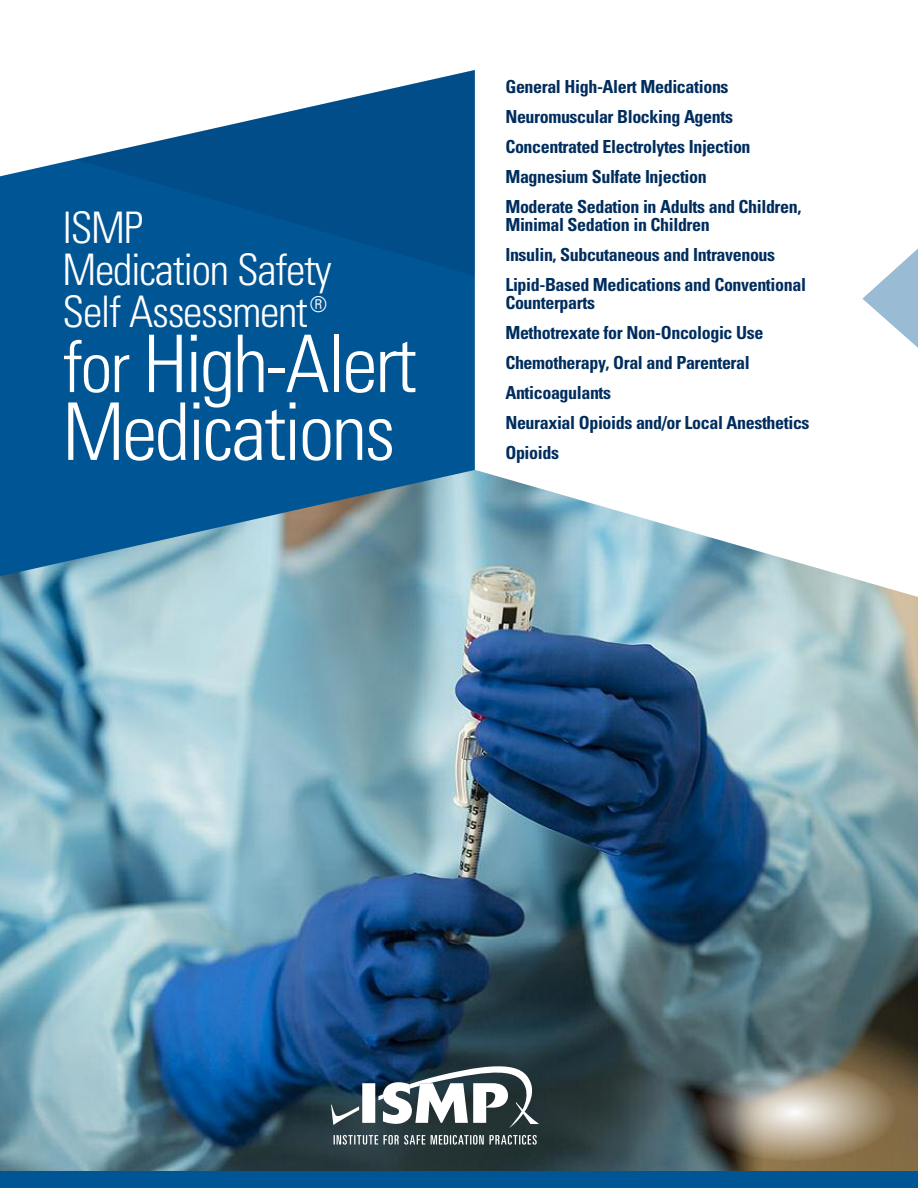
<style>
.page{position:relative;width:918px;height:1188px;background:#fff}
.page>*{position:absolute;margin:0;border:0;box-sizing:border-box;transform-origin:0 0}
.t1{font:300 condensed 79.5px/67.8px "Univers LT Std";letter-spacing:-.03em;color:#fff}
.t2{font:300 condensed 43.5px/42.3px "Univers LT Std";letter-spacing:-.03em;color:#fff}
.t3{font:700 condensed 18px/30px "Univers LT Std";letter-spacing:-.02em;color:#002d5d}
.s1{font-size:72px}
</style>
<div class="page">
<img style="left:0;top:598px;width:918px;height:573px">
<svg style="left:475px;top:470px;width:443px;height:128px"></svg>
<svg style="left:0;top:159px;width:475px;height:450px;background:#246c9e"></svg>
<svg style="left:75px;top:70px;width:400px;height:206px"></svg>
<svg style="left:692px;top:1063px;width:204px;height:98px;background:#9c9484"></svg>
<svg style="left:334px;top:1135px;width:203px;height:10px;background:#737e80"></svg>
<svg style="left:331px;top:1066px;width:208px;height:62px"></svg>
<svg style="left:862px;top:248px;width:56px;height:100px"></svg>
<div style="left:0;top:1171px;width:918px;height:17px;background:#005595"></div>
<p class="t2" style="left:63px;top:210px;width:271px">ISMP<br>Medication Safety<br>Self Assessment<sup>®</sup></p>
<p class="t1" style="left:63px;top:337px;width:356px"><span class="s1">for</span> High-Alert<br>Medications</p>
<p class="t3" style="left:505px;top:73px;width:298px">General High-Alert Medications Neuromuscular Blocking Agents Concentrated Electrolytes Injection Magnesium Sulfate Injection<br>Moderate Sedation in Adults and Children,</p>
<p class="t3" style="left:505px;top:211px;width:302px">Minimal Sedation in Children<br>Insulin, Subcutaneous and Intravenous<br>Lipid-Based Medications and Conventional</p>
<p class="t3" style="left:505px;top:289px;width:306px">Counterparts<br>Methotrexate for Non-Oncologic Use<br>Chemotherapy, Oral and Parenteral<br>Anticoagulants<br>Neuraxial Opioids and/or Local Anesthetics<br>Opioids</p>
</div>
